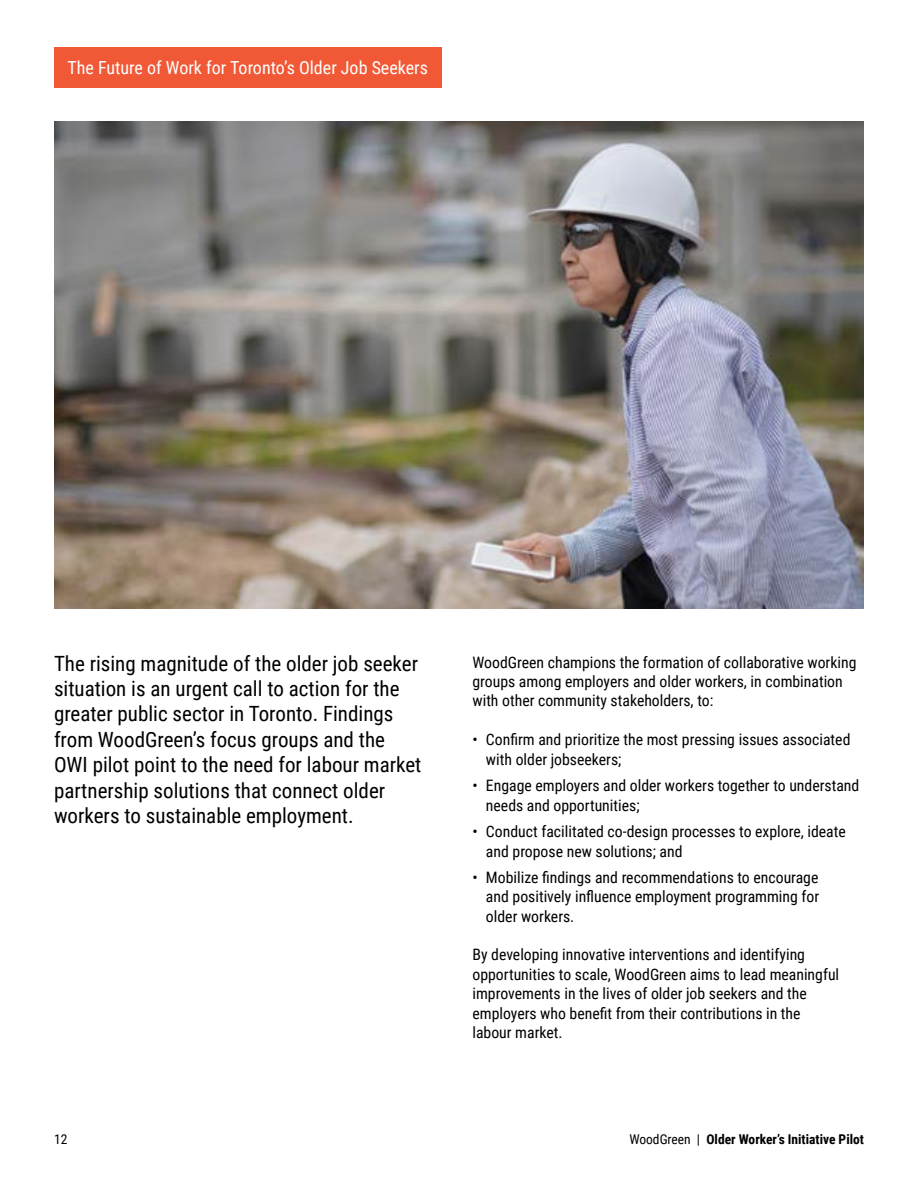
<style>
.page{position:relative;width:918px;height:1188px;background:#fff}
.page>*{position:absolute;margin:0;border:0;box-sizing:border-box;transform-origin:0 0}
.t1{font:21px/25.5px "Roboto Condensed";color:#000}
.t2{font:18px "Roboto Condensed";color:#fff}
.t3{font:15.75px/19.5px "Roboto Condensed";color:#000}
.t4{font:700 13.5px "Roboto Condensed";color:#000}
.t5{font:13.5px "Roboto Condensed";color:#000}
.s1{font-weight:400}
</style>
<div class="page">
<img style="left:54px;top:122px;width:810px;height:487px">
<div style="left:54px;top:47px;width:387px;height:41px;background:#f15936"></div>
<p class="t2" style="left:68px;top:55px;width:362px">The Future of Work for Toronto’s Older Job Seekers</p>
<p class="t1" style="left:54px;top:650px;width:369px">The rising magnitude of the older job seeker situation is an urgent call to action for the greater public sector in Toronto. Findings from WoodGreen’s focus groups and the OWI pilot point to the need for labour market partnership solutions that connect older workers to sustainable employment.</p>
<p class="t3" style="left:472px;top:652px;width:386px">WoodGreen champions the formation of collaborative working groups among employers and older workers, in combination with other community stakeholders, to:</p>
<p class="t3" style="left:486px;top:730px;width:366px;text-indent:-13px">• Confirm and prioritize the most pressing issues associated with older jobseekers;</p>
<p class="t3" style="left:486px;top:775px;width:375px;text-indent:-13px">• Engage employers and older workers together to understand needs and opportunities;</p>
<p class="t3" style="left:486px;top:821px;width:361px;text-indent:-13px">• Conduct facilitated co-design processes to explore, ideate and propose new solutions; and</p>
<p class="t3" style="left:486px;top:867px;width:335px;text-align:justify;text-indent:-13px">• Mobilize findings and recommendations to encourage and positively influence employment programming for older workers.</p>
<p class="t3" style="left:472px;top:944px;width:368px">By developing innovative interventions and identifying opportunities to scale, WoodGreen aims to lead meaningful improvements in the lives of older job seekers and the employers who benefit from their contributions in the labour market.</p>
<p class="t5" style="left:54px;top:1130px;width:15px">12</p>
<p class="t4" style="left:629px;top:1130px;width:236px"><span class="s1">WoodGreen |</span> Older Worker’s Initiative Pilot</p>
</div>
